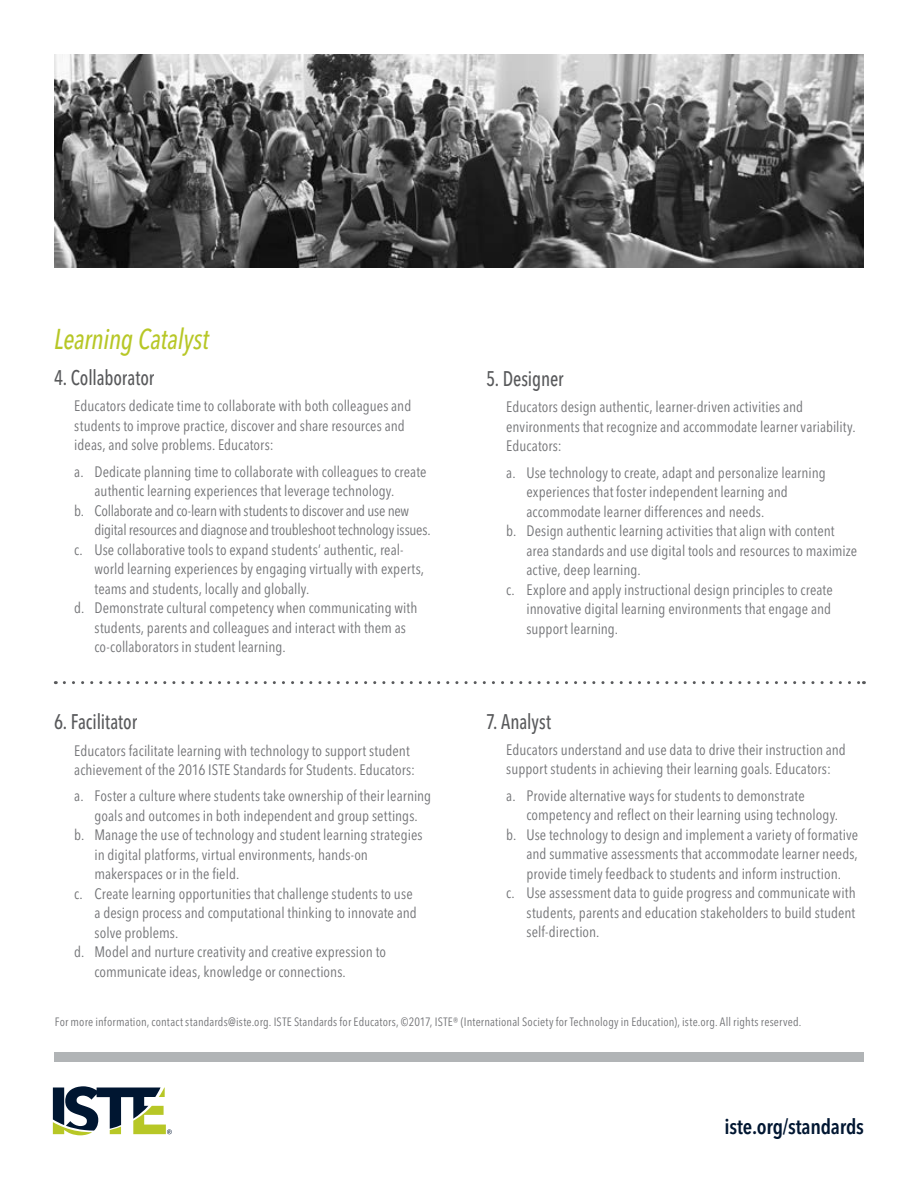
<style>
.page{position:relative;width:918px;height:1188px;background:#fff}
.page>*{position:absolute;margin:0;border:0;box-sizing:border-box;transform-origin:0 0}
.t1{font:italic 500 condensed 28.5px "Avenir Next LT Pro";letter-spacing:-.005em;color:#b7c726;scale:.9 1}
.t2{font:500 condensed 21px "Avenir Next LT Pro";letter-spacing:-.005em;color:#58595b;scale:.9 1}
.t3{font:600 condensed 21px "Avenir Next LT Pro";letter-spacing:-.01em;color:#001631}
.t4{font:condensed 15px/19.5px "Avenir Next LT Pro";letter-spacing:.005em;color:#717275}
.t5{font:condensed 15px "Avenir Next LT Pro";letter-spacing:-.015em;color:#717275}
.t6{font:condensed 12px "Avenir Next LT Pro";letter-spacing:.015em;color:#717275}
</style>
<div class="page">
<svg style="left:53px;top:1086px;width:119px;height:49px"></svg>
<div style="left:54px;top:1052px;width:810px;height:9px;background:#b1b4b6"></div>
<img style="left:55px;top:54px;width:809px;height:213px">
<svg style="left:64px;top:681px;width:800px;height:3px"></svg>
<h1 class="t1" style="left:54px;top:322px;width:174px">Learning Catalyst</h1>
<h2 class="t2" style="left:54px;top:365px;width:113px">4. Collaborator</h2>
<p class="t4" style="left:74px;top:396px;width:339px">Educators dedicate time to collaborate with both colleagues and students to improve practice, discover and share resources and ideas, and solve problems. Educators:</p>
<p class="t4" style="left:74px;top:462px;width:354px">a. Dedicate planning time to collaborate with colleagues to create</p>
<p class="t4" style="left:94px;top:481px;width:301px">authentic learning experiences that leverage technology.</p>
<p class="t5" style="left:74px;top:501px;width:337px">b. Collaborate and co-learn with students to discover and use new</p>
<p class="t5" style="left:94px;top:521px;width:338px">digital resources and diagnose and troubleshoot technology issues.</p>
<p class="t4" style="left:74px;top:540px;width:331px">c. Use collaborative tools to expand students’ authentic, real-</p>
<p class="t4" style="left:94px;top:559px;width:331px">world learning experiences by engaging virtually with experts,</p>
<p class="t4" style="left:94px;top:579px;width:216px">teams and students, locally and globally.</p>
<p class="t4" style="left:74px;top:598px;width:345px">d. Demonstrate cultural competency when communicating with</p>
<p class="t4" style="left:94px;top:618px;width:313px">students, parents and colleagues and interact with them as</p>
<p class="t4" style="left:94px;top:637px;width:193px">co-collaborators in student learning.</p>
<h2 class="t2" style="left:54px;top:709px;width:94px">6. Facilitator</h2>
<p class="t4" style="left:74px;top:741px;width:342px">Educators facilitate learning with technology to support student achievement of the 2016 ISTE Standards for Students. Educators:</p>
<p class="t4" style="left:74px;top:786px;width:359px">a. Foster a culture where students take ownership of their learning</p>
<p class="t4" style="left:94px;top:806px;width:325px">goals and outcomes in both independent and group settings.</p>
<p class="t4" style="left:74px;top:825px;width:350px">b. Manage the use of technology and student learning strategies</p>
<p class="t4" style="left:94px;top:845px;width:275px">in digital platforms, virtual environments, hands-on</p>
<p class="t4" style="left:94px;top:864px;width:146px">makerspaces or in the field.</p>
<p class="t4" style="left:74px;top:884px;width:340px">c. Create learning opportunities that challenge students to use</p>
<p class="t4" style="left:94px;top:903px;width:324px">a design process and computational thinking to innovate and</p>
<p class="t4" style="left:94px;top:923px;width:85px">solve problems.</p>
<p class="t4" style="left:74px;top:942px;width:313px">d. Model and nurture creativity and creative expression to</p>
<p class="t4" style="left:94px;top:962px;width:253px">communicate ideas, knowledge or connections.</p>
<h2 class="t2" style="left:486px;top:366px;width:88px">5. Designer</h2>
<p class="t4" style="left:506px;top:397px;width:351px">Educators design authentic, learner-driven activities and environments that recognize and accommodate learner variability.<br>Educators:</p>
<p class="t4" style="left:506px;top:463px;width:321px">a. Use technology to create, adapt and personalize learning</p>
<p class="t4" style="left:526px;top:482px;width:263px">experiences that foster independent learning and</p>
<p class="t4" style="left:526px;top:502px;width:239px">accommodate learner differences and needs.</p>
<p class="t4" style="left:506px;top:521px;width:330px">b. Design authentic learning activities that align with content</p>
<p class="t4" style="left:526px;top:541px;width:332px">area standards and use digital tools and resources to maximize</p>
<p class="t4" style="left:526px;top:560px;width:116px">active, deep learning.</p>
<p class="t4" style="left:506px;top:580px;width:328px">c. Explore and apply instructional design principles to create</p>
<p class="t4" style="left:526px;top:599px;width:306px">innovative digital learning environments that engage and</p>
<p class="t4" style="left:526px;top:619px;width:93px">support learning.</p>
<h2 class="t2" style="left:486px;top:709px;width:74px">7. Analyst</h2>
<p class="t4" style="left:506px;top:740px;width:341px">Educators understand and use data to drive their instruction and support students in achieving their learning goals. Educators:</p>
<p class="t4" style="left:506px;top:786px;width:300px">a. Provide alternative ways for students to demonstrate</p>
<p class="t4" style="left:526px;top:805px;width:313px">competency and reflect on their learning using technology.</p>
<p class="t4" style="left:506px;top:825px;width:353px">b. Use technology to design and implement a variety of formative</p>
<p class="t4" style="left:526px;top:844px;width:333px">and summative assessments that accommodate learner needs,</p>
<p class="t4" style="left:526px;top:864px;width:316px">provide timely feedback to students and inform instruction.</p>
<p class="t4" style="left:506px;top:883px;width:351px">c. Use assessment data to guide progress and communicate with</p>
<p class="t4" style="left:526px;top:903px;width:330px">students, parents and education stakeholders to build student</p>
<p class="t4" style="left:526px;top:922px;width:75px">self-direction.</p>
<p class="t6" style="left:55px;top:1015px;width:748px">For more information, contact standards@iste.org. ISTE Standards for Educators, ©2017, ISTE® (International Society for Technology in Education), iste.org. All rights reserved.</p>
<h2 class="t3" style="left:725px;top:1114px;width:141px">iste.org/standards</h2>
</div>
